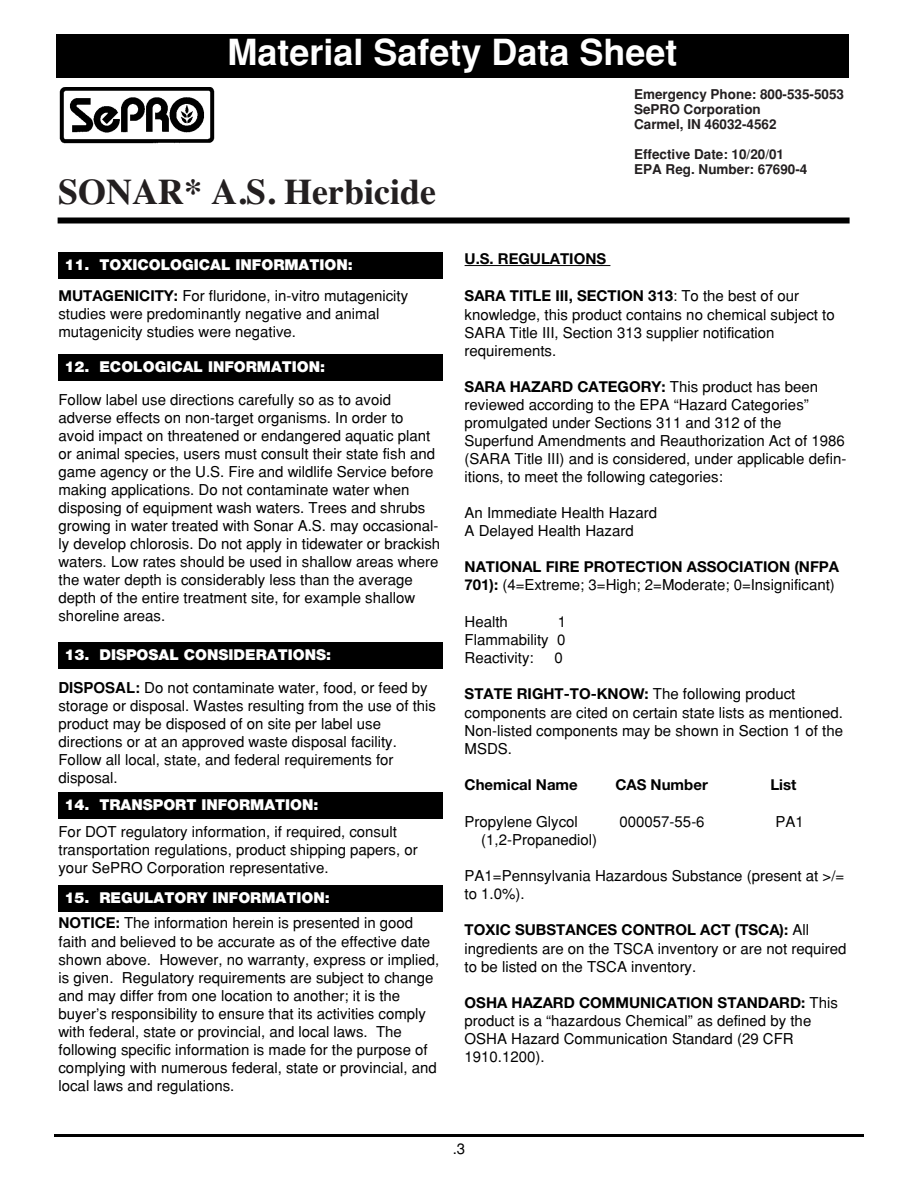
<style>
.page{position:relative;width:918px;height:1188px;background:#fff}
.page>*{position:absolute;margin:0;border:0;box-sizing:border-box;transform-origin:0 0}
.t1{font:700 36px "Helvetica";color:#fff}
.t2{font:700 36px "Times";color:#231f20}
.t3{font:15px/18px "Helvetica";color:#000}
.t4{font:700 15px "Helvetica Neue";color:#000}
.t5{font:900 15px "Helvetica Neue";color:#fff}
.t6{font:700 13.5px/15px "Helvetica";color:#231f20}
.s1{font-family:"Helvetica Neue";font-weight:700}
.s2{font-weight:700}
.s3{font-family:"Helvetica";font-weight:400}
</style>
<div class="page">
<hr style="left:54px;top:1134px;width:810px;height:3px;background:#000">
<div style="left:58px;top:218px;width:792px;height:6px;background:#000"></div>
<div style="left:57px;top:34px;width:792px;height:43px;background:#000"></div>
<img style="left:59px;top:87px;width:156px;height:57px">
<div style="left:58px;top:252px;width:385px;height:27px;background:#000"></div>
<div style="left:58px;top:354px;width:385px;height:27px;background:#000"></div>
<div style="left:58px;top:642px;width:385px;height:27px;background:#000"></div>
<div style="left:58px;top:792px;width:385px;height:27px;background:#000"></div>
<div style="left:58px;top:885px;width:385px;height:27px;background:#000"></div>
<hr style="left:465px;top:265px;width:145px;height:1px;background:#000">
<h1 class="t1" style="left:228px;top:39px;width:452px">Material Safety Data Sheet</h1>
<h1 class="t2" style="left:58px;top:179px;width:379px">SONAR* A.S. Herbicide</h1>
<p class="t5" style="left:64px;top:259px;width:290px">11. TOXICOLOGICAL INFORMATION:</p>
<p class="t3" style="left:58px;top:288px;width:351px"><span class="s1">MUTAGENICITY:</span> For fluridone, in-vitro mutagenicity studies were predominantly negative and animal mutagenicity studies were negative.</p>
<p class="t5" style="left:64px;top:361px;width:262px">12. ECOLOGICAL INFORMATION:</p>
<p class="t3" style="left:58px;top:392px;width:383px">Follow label use directions carefully so as to avoid adverse effects on non-target organisms. In order to avoid impact on threatened or endangered aquatic plant or animal species, users must consult their state fish and game agency or the U.S. Fire and wildlife Service before making applications. Do not contaminate water when disposing of equipment wash waters. Trees and shrubs growing in water treated with Sonar A.S. may occasional&shy;ly develop chlorosis. Do not apply in tidewater or brackish waters. Low rates should be used in shallow areas where the water depth is considerably less than the average depth of the entire treatment site, for example shallow shoreline areas.</p>
<p class="t5" style="left:64px;top:649px;width:268px">13. DISPOSAL CONSIDERATIONS:</p>
<p class="t3" style="left:58px;top:680px;width:379px"><span class="s2">DISPOSAL:</span> Do not contaminate water, food, or feed by storage or disposal. Wastes resulting from the use of this product may be disposed of on site per label use directions or at an approved waste disposal facility.<br>Follow all local, state, and federal requirements for disposal.</p>
<p class="t3" style="left:58px;top:824px;width:361px">For DOT regulatory information, if required, consult transportation regulations, product shipping papers, or your SePRO Corporation representative.</p>
<p class="t5" style="left:64px;top:799px;width:256px">14. TRANSPORT INFORMATION:</p>
<p class="t5" style="left:64px;top:892px;width:267px">15. REGULATORY INFORMATION:</p>
<p class="t3" style="left:58px;top:915px;width:382px"><span class="s1">NOTICE:</span> The information herein is presented in good faith and believed to be accurate as of the effective date shown above. However, no warranty, express or implied, is given. Regulatory requirements are subject to change and may differ from one location to another; it is the buyer’s responsibility to ensure that its activities comply with federal, state or provincial, and local laws. The following specific information is made for the purpose of complying with numerous federal, state or provincial, and local laws and regulations.</p>
<p class="t6" style="left:634px;top:88px;width:212px">Emergency Phone: 800-535-5053<br>SePRO Corporation<br>Carmel, IN 46032-4562</p>
<p class="t6" style="left:634px;top:148px;width:175px">Effective Date: 10/20/01<br>EPA Reg. Number: 67690-4</p>
<p class="t4" style="left:465px;top:253px;width:143px">U.S. REGULATIONS</p>
<p class="t4" style="left:465px;top:290px;width:336px">SARA TITLE III, SECTION 313<span class="s3">: To the best of our</span></p>
<p class="t3" style="left:465px;top:307px;width:372px">knowledge, this product contains no chemical subject to<br>SARA Title III, Section 313 supplier notification requirements.</p>
<p class="t4" style="left:465px;top:381px;width:355px">SARA HAZARD CATEGORY: <span class="s3">This product has been</span></p>
<p class="t3" style="left:465px;top:398px;width:383px">reviewed according to the EPA “Hazard Categories” promulgated under Sections 311 and 312 of the Superfund Amendments and Reauthorization Act of 1986 (SARA Title III) and is considered, under applicable defin&shy;itions, to meet the following categories:</p>
<p class="t3" style="left:465px;top:506px;width:194px">An Immediate Health Hazard<br>A Delayed Health Hazard</p>
<p class="t4" style="left:465px;top:561px;width:376px">NATIONAL FIRE PROTECTION ASSOCIATION (NFPA</p>
<p class="t3" style="left:465px;top:578px;width:372px"><span class="s1">701):</span> (4=Extreme; 3=High; 2=Moderate; 0=Insignificant)</p>
<p class="t3" style="left:465px;top:614px;width:45px">Health</p>
<p class="t3" style="left:465px;top:614px;width:103px;text-align:justify;text-indent:93px">1<br>Flammability 0<br>Reactivity:</p>
<p class="t3" style="left:555px;top:650px;width:10px">0</p>
<p class="t4" style="left:465px;top:688px;width:332px">STATE RIGHT-TO-KNOW: <span class="s3">The following product</span></p>
<p class="t3" style="left:465px;top:705px;width:380px;text-align:justify">components are cited on certain state lists as mentioned.<br>Non-listed components may be shown in Section 1 of the MSDS.</p>
<p class="t4" style="left:465px;top:779px;width:115px">Chemical Name</p>
<p class="t4" style="left:615px;top:779px;width:94px">CAS Number</p>
<p class="t4" style="left:770px;top:779px;width:28px">List</p>
<p class="t3" style="left:465px;top:814px;width:115px">Propylene Glycol</p>
<p class="t3" style="left:620px;top:814px;width:87px">000057-55-6</p>
<p class="t3" style="left:776px;top:814px;width:30px">PA1</p>
<p class="t3" style="left:481px;top:832px;width:117px">(1,2-Propanediol)</p>
<p class="t3" style="left:465px;top:868px;width:381px">PA1=Pennsylvania Hazardous Substance (present at &gt;/= to 1.0%).</p>
<p class="t4" style="left:465px;top:924px;width:346px">TOXIC SUBSTANCES CONTROL ACT (TSCA): <span class="s3">All</span></p>
<p class="t3" style="left:465px;top:941px;width:383px">ingredients are on the TSCA inventory or are not required to be listed on the TSCA inventory.</p>
<p class="t4" style="left:465px;top:997px;width:375px">OSHA HAZARD COMMUNICATION STANDARD: <span class="s3">This</span></p>
<p class="t3" style="left:465px;top:1013px;width:348px">product is a “hazardous Chemical” as defined by the<br>OSHA Hazard Communication Standard (29 CFR<br>1910.1200).</p>
<p class="t3" style="left:453px;top:1141px;width:14px">.3</p>
</div>
